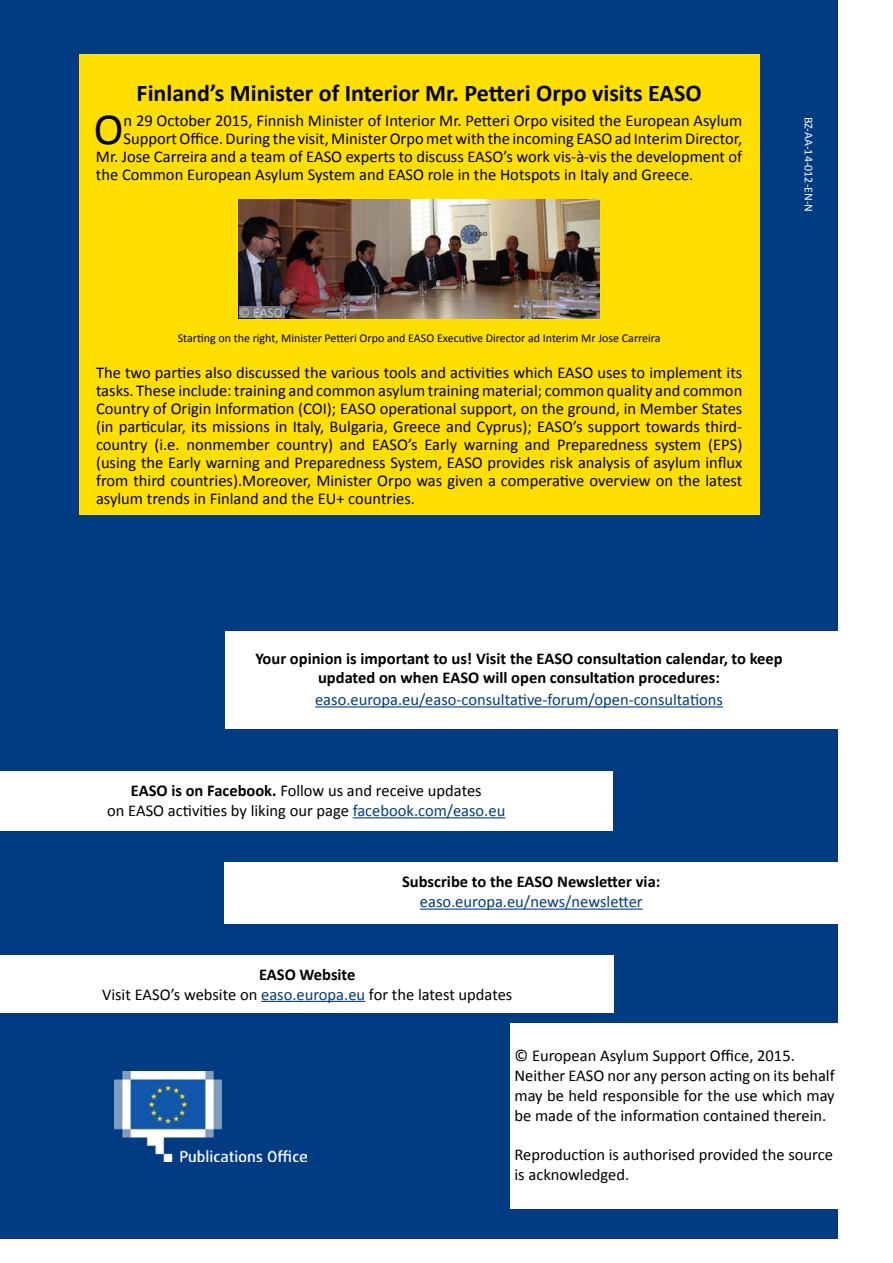
<style>
.page{position:relative;width:893px;height:1263px;background:#fff}
.page>*{position:absolute;margin:0;border:0;box-sizing:border-box;transform-origin:0 0}
.t1{font:44.85px "Calibri";color:#000}
.t2{font:700 24px "Calibri";color:#000}
.t3{font:16.5px/18px "Calibri";color:#000;text-align:center}
.t4{font:700 16.5px/19.8px "Calibri";color:#000;text-align:center}
.t5{font:16.5px "Calibri";color:#013b82}
.t6{font:13.5px "Calibri";color:#fff}
.t7{font:12px "Calibri";color:#000}
.t8{font:12px "Calibri";color:#fff}
.s1{font-weight:700}
.s2{color:#013b82}
</style>
<div class="page">
<div style="left:0;top:0;width:838px;height:1238px;background:#013b82"></div>
<div style="left:226px;top:631px;width:612px;height:98px;background:#fff"></div>
<hr style="left:315px;top:706px;width:408px;height:1px;background:#013b82">
<div style="left:225px;top:862px;width:613px;height:62px;background:#fff"></div>
<hr style="left:420px;top:908px;width:223px;height:2px;background:#013b82">
<div style="left:0;top:771px;width:612px;height:59px;background:#fff"></div>
<hr style="left:353px;top:817px;width:152px;height:1px;background:#013b82">
<div style="left:0;top:955px;width:614px;height:58px;background:#fff"></div>
<hr style="left:261px;top:1001px;width:104px;height:1px;background:#013b82">
<div style="left:510px;top:1024px;width:329px;height:185px;background:#fff"></div>
<div style="left:79px;top:54px;width:680px;height:461px;background:#ffdf00"></div>
<img style="left:239px;top:199px;width:360px;height:119px">
<img style="left:115px;top:1071px;width:191px;height:90px">
<svg style="left:239px;top:307px;width:45px;height:11px"></svg>
<h2 class="t2" style="left:137px;top:77px;width:566px">Finland’s Minister of Interior Mr. Petteri Orpo visits EASO</h2>
<h1 class="t1" style="left:94px;top:101px;width:31px">O</h1>
<p class="t3" style="left:124px;top:112px;width:620px">n 29 October 2015, Finnish Minister of Interior Mr. Petteri Orpo visited the European Asylum</p>
<p class="t3" style="left:124px;top:130px;width:620px">Support Office. During the visit, Minister Orpo met with the incoming EASO ad Interim Director,</p>
<p class="t3" style="left:96px;top:148px;width:648px">Mr. Jose Carreira and a team of EASO experts to discuss EASO’s work vis-à-vis the development of</p>
<p class="t3" style="left:96px;top:166px;width:599px">the Common European Asylum System and EASO role in the Hotspots in Italy and Greece.</p>
<p class="t6" style="left:239px;top:304px;width:45px">© EASO</p>
<p class="t7" style="left:178px;top:330px;width:484px">Starting on the right, Minister Petteri Orpo and EASO Executive Director ad Interim Mr Jose Carreira</p>
<p class="t3" style="left:96px;top:364px;width:648px;text-align:justify">The two parties also discussed the various tools and activities which EASO uses to implement its tasks. These include: training and common asylum training material; common quality and common Country of Origin Information (COI); EASO operational support, on the ground, in Member States (in particular, its missions in Italy, Bulgaria, Greece and Cyprus); EASO’s support towards third&shy;country (i.e. nonmember country) and EASO’s Early warning and Preparedness system (EPS) (using the Early warning and Preparedness System, EASO provides risk analysis of asylum influx from third countries).Moreover, Minister Orpo was given a comperative overview on the latest asylum trends in Finland and the EU+ countries.</p>
<p class="t8" style="left:816px;top:117px;width:97px;rotate:90deg">BZ-AA-14-012-EN-N</p>
<p class="t4" style="left:255px;top:648px;width:529px">Your opinion is important to us! Visit the EASO consultation calendar, to keep updated on when EASO will open consultation procedures:</p>
<p class="t5" style="left:315px;top:689px;width:409px">easo.europa.eu/easo-consultative-forum/open-consultations</p>
<p class="t3" style="left:107px;top:781px;width:400px;line-height:19.8px"><span class="s1">EASO is on Facebook.</span> Follow us and receive updates<br>on EASO activities by liking our page <span class="s2">facebook.com/easo.eu</span></p>
<p class="t4" style="left:402px;top:872px;width:260px">Subscribe to the EASO Newsletter via:</p>
<p class="t5" style="left:420px;top:891px;width:224px">easo.europa.eu/news/newsletter</p>
<p class="t3" style="left:102px;top:964px;width:412px;line-height:19.8px"><span class="s1">EASO Website<br></span>Visit EASO’s website on <span class="s2">easo.europa.eu</span> for the latest updates</p>
<p class="t3" style="left:514px;top:1046px;width:322px;line-height:19.8px;text-align:left">© European Asylum Support Office, 2015.<br>Neither EASO nor any person acting on its behalf may be held responsible for the use which may be made of the information contained therein.</p>
<p class="t3" style="left:514px;top:1145px;width:320px;line-height:19.8px;text-align:left">Reproduction is authorised provided the source is acknowledged.</p>
</div>
